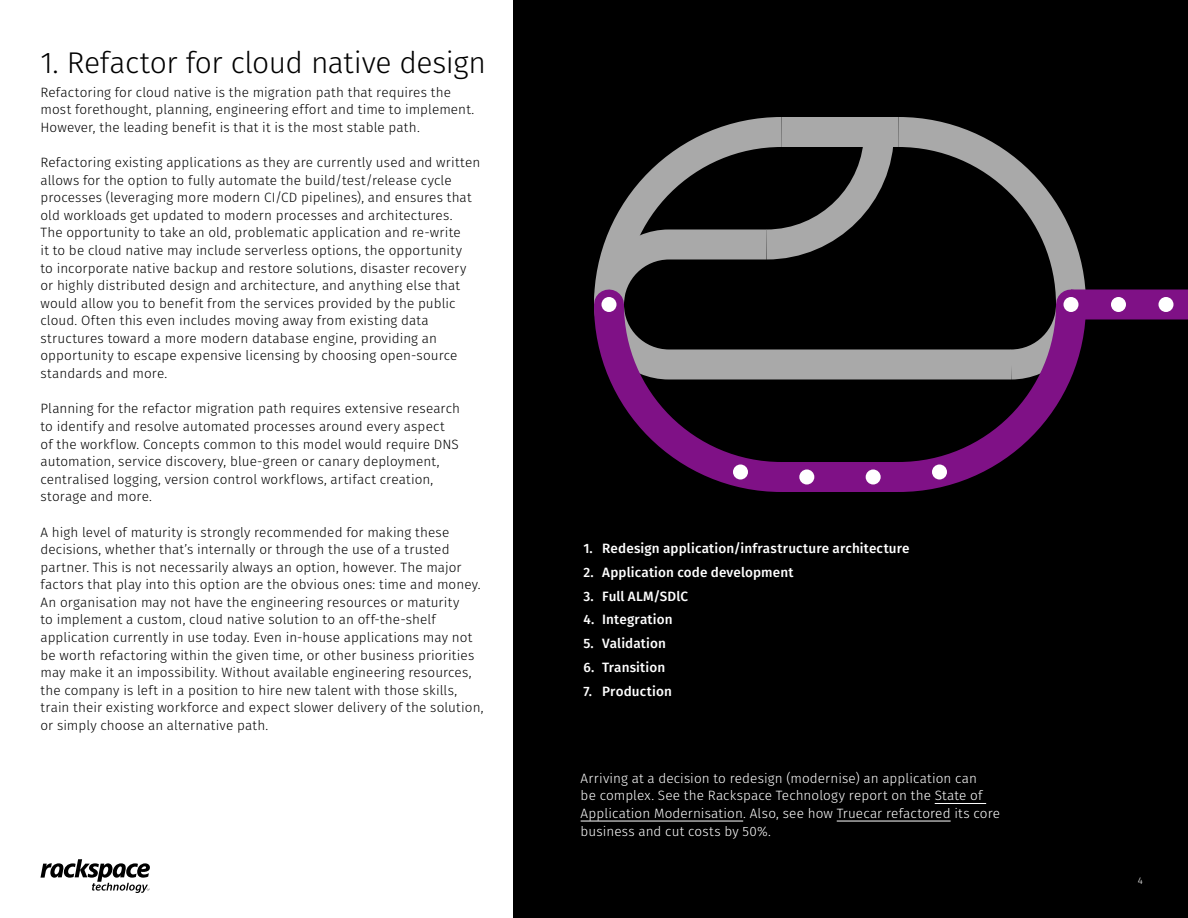
<style>
.page{position:relative;width:1188px;height:918px;background:#fff}
.page>*{position:absolute;margin:0;border:0;box-sizing:border-box;transform-origin:0 0}
.t1{font:300 30px "Fira Sans";letter-spacing:-.015em;color:#000}
.Paragraph{font:300 13.5px/17.5px "Fira Sans";letter-spacing:.005em;color:#000}
.Paragraph-2{font:300 13.5px/17.5px "Fira Sans";letter-spacing:.01em;color:#fff}
.t2{font:500 13.5px "Fira Sans";letter-spacing:.01em;color:#fff}
.t3{font:300 9.75px "Fira Sans";color:#fff}
</style>
<div class="page">
<div style="left:513px;top:0;width:675px;height:918px;background:#000"></div>
<div style="left:812px;top:349px;width:56px;height:31px;background:#a9a9a9"></div>
<svg style="left:909px;top:117px;width:175px;height:157px"></svg>
<svg style="left:596px;top:117px;width:313px;height:157px"></svg>
<div style="left:782px;top:462px;width:116px;height:30px;background:#7f1186"></div>
<svg style="left:594px;top:274px;width:218px;height:218px"></svg>
<div style="left:782px;top:117px;width:116px;height:30px;background:#a9a9a9"></div>
<svg style="left:868px;top:274px;width:233px;height:218px"></svg>
<div style="left:733px;top:465px;width:15px;height:15px;background:#fff;border-radius:50%"></div>
<div style="left:799px;top:470px;width:15px;height:14px;background:#fff;border-radius:50%"></div>
<div style="left:932px;top:465px;width:15px;height:15px;background:#fff;border-radius:50%"></div>
<div style="left:866px;top:470px;width:15px;height:14px;background:#fff;border-radius:50%"></div>
<div style="left:602px;top:297px;width:14px;height:15px;background:#fff;border-radius:50%"></div>
<div style="left:1071px;top:290px;width:117px;height:30px;background:#7f1186"></div>
<div style="left:1064px;top:297px;width:14px;height:15px;background:#fff;border-radius:50%"></div>
<div style="left:1111px;top:297px;width:15px;height:15px;background:#fff;border-radius:50%"></div>
<div style="left:1158px;top:297px;width:15px;height:15px;background:#fff;border-radius:50%"></div>
<hr style="left:935px;top:803px;width:51px;height:1px;background:#fff">
<hr style="left:581px;top:821px;width:162px;height:1px;background:#fff">
<hr style="left:837px;top:821px;width:114px;height:1px;background:#fff">
<svg style="left:40px;top:859px;width:110px;height:34px"></svg>
<h2 class="t1" style="left:40px;top:41px;width:447px">1. Refactor for cloud native design</h2>
<p class="Paragraph" style="left:40px;top:83px;width:435px">Refactoring for cloud native is the migration path that requires the most forethought, planning, engineering effort and time to implement.<br>However, the leading benefit is that it is the most stable path.</p>
<p class="Paragraph" style="left:40px;top:154px;width:441px">Refactoring existing applications as they are currently used and written allows for the option to fully automate the build/test/release cycle processes (leveraging more modern CI/CD pipelines), and ensures that old workloads get updated to modern processes and architectures.<br>The opportunity to take an old, problematic application and re-write<br>it to be cloud native may include serverless options, the opportunity<br>to incorporate native backup and restore solutions, disaster recovery or highly distributed design and architecture, and anything else that would allow you to benefit from the services provided by the public cloud. Often this even includes moving away from existing data structures toward a more modern database engine, providing an opportunity to escape expensive licensing by choosing open-source standards and more.</p>
<p class="Paragraph" style="left:40px;top:400px;width:421px">Planning for the refactor migration path requires extensive research to identify and resolve automated processes around every aspect of the workflow. Concepts common to this model would require DNS automation, service discovery, blue-green or canary deployment, centralised logging, version control workflows, artifact creation, storage and more.</p>
<p class="Paragraph" style="left:40px;top:523px;width:445px">A high level of maturity is strongly recommended for making these decisions, whether that’s internally or through the use of a trusted partner. This is not necessarily always an option, however. The major factors that play into this option are the obvious ones: time and money.<br>An organisation may not have the engineering resources or maturity<br>to implement a custom, cloud native solution to an off-the-shelf application currently in use today. Even in-house applications may not be worth refactoring within the given time, or other business priorities may make it an impossibility. Without available engineering resources, the company is left in a position to hire new talent with those skills, train their existing workforce and expect slower delivery of the solution, or simply choose an alternative path.</p>
<p class="t2" style="left:583px;top:538px;width:328px">1. Redesign application/infrastructure architecture</p>
<p class="t2" style="left:583px;top:561px;width:212px">2. Application code development</p>
<p class="t2" style="left:583px;top:585px;width:106px">3. Full ALM/SDlC</p>
<p class="t2" style="left:583px;top:609px;width:91px">4. Integration</p>
<p class="t2" style="left:583px;top:633px;width:84px">5. Validation</p>
<p class="t2" style="left:583px;top:656px;width:83px">6. Transition</p>
<p class="t2" style="left:583px;top:680px;width:90px">7. Production</p>
<p class="Paragraph-2" style="left:581px;top:769px;width:421px">Arriving at a decision to redesign (modernise) an application can<br>be complex. See the Rackspace Technology report on the State of Application Modernisation. Also, see how Truecar refactored its core business and cut costs by 50%.</p>
<p class="t3" style="left:1138px;top:874px;width:7px">4</p>
</div>
